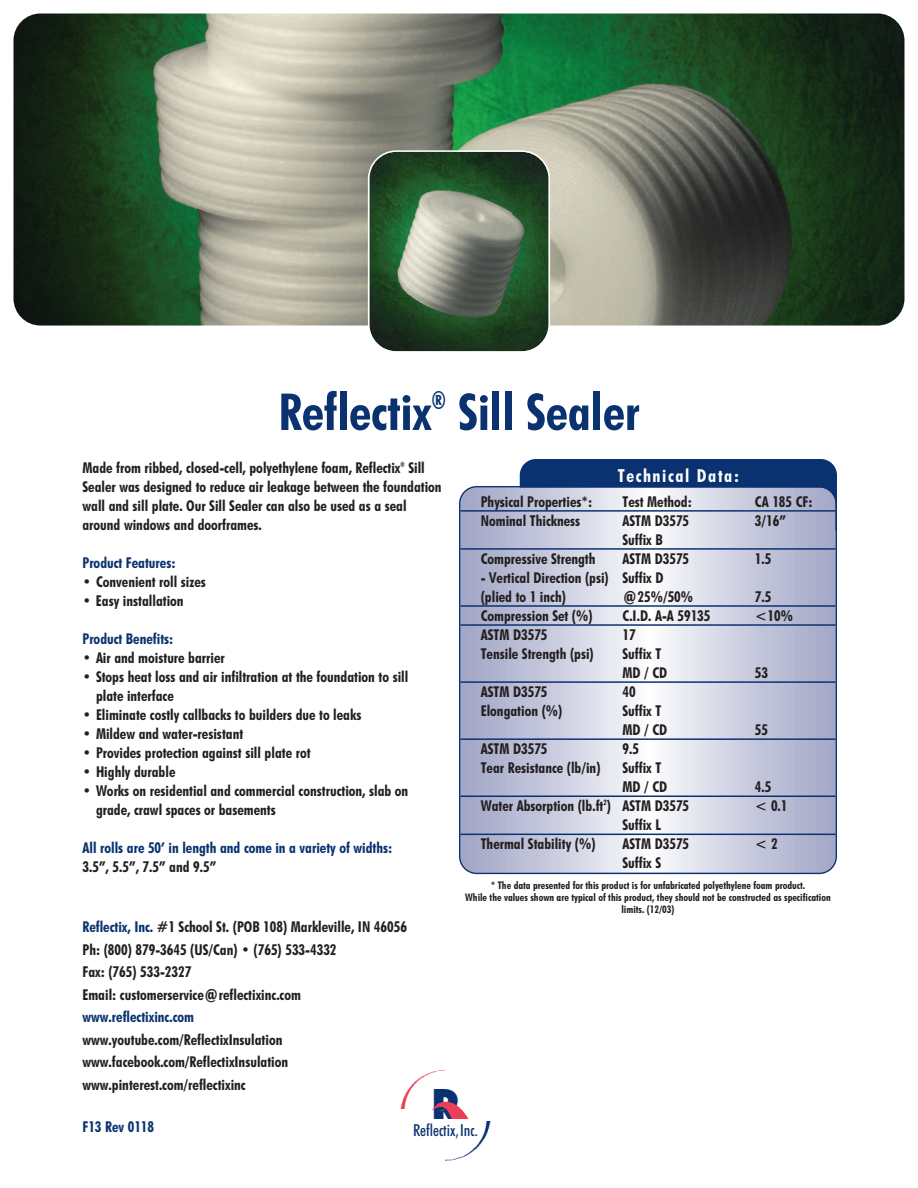
<style>
.page{position:relative;width:918px;height:1188px;background:#fff}
.page>*{position:absolute;margin:0;border:0;box-sizing:border-box;transform-origin:0 0}
.t1{font:700 51px "Futuri Condensed SW";color:#0b3270}
.t2{font:45px "Phosphate Inline";color:#0b3270}
.t3{font:700 18px "Futuri Condensed SW";letter-spacing:.09em;color:#fff}
.t4{font:16.5px "Futuri Condensed Regular SWFTE";color:#0b3270}
.t5{font:700 15px/19px "Futuri Condensed SW";color:#231f20}
.t6{font:15px/22.5px "Futuri Condensed Bold SWFTE";color:#231f20}
.t7{font:700 15px "Futuri Condensed SW";color:#0b3270}
.t8{font:15px "Futuri Condensed Bold SWFTE";color:#0b3270}
.t9{font:700 10.5px/12px "Futuri Condensed SW";color:#231f20;text-align:center}
.s1{color:#0b3270}
</style>
<div class="page">
<img style="left:14px;top:13px;width:890px;height:313px;border-radius:27px">
<svg style="left:368px;top:150px;width:182px;height:202px"></svg>
<div style="left:520px;top:459px;width:317px;height:81px;background:#0b3270;border-radius:16px"></div>
<svg style="left:459px;top:486px;width:378px;height:388px"></svg>
<hr style="left:460px;top:510px;width:375px;height:2px;background:#0b3270">
<hr style="left:460px;top:548px;width:375px;height:2px;background:#0b3270">
<hr style="left:460px;top:605px;width:375px;height:2px;background:#0b3270">
<hr style="left:460px;top:624px;width:375px;height:2px;background:#0b3270">
<hr style="left:460px;top:681px;width:375px;height:2px;background:#0b3270">
<hr style="left:460px;top:738px;width:375px;height:2px;background:#0b3270">
<hr style="left:460px;top:796px;width:375px;height:1px;background:#0b3270">
<hr style="left:460px;top:834px;width:375px;height:1px;background:#0b3270">
<svg style="left:432px;top:1090px;width:37px;height:29px"></svg>
<img style="left:401px;top:1069px;width:45px;height:40px">
<img style="left:446px;top:1122px;width:44px;height:39px">
<h1 class="t1" style="left:278px;top:383px;width:363px">Reflectix<sup>®</sup> Sill Sealer</h1>
<p class="t5" style="left:82px;top:458px;width:361px">Made from ribbed, closed-cell, polyethylene foam, Reflectix<sup>®</sup> Sill Sealer was designed to reduce air leakage between the foundation wall and sill plate. Our Sill Sealer can also be used as a seal around windows and doorframes.</p>
<p class="t7" style="left:82px;top:554px;width:95px">Product Features:</p>
<p class="t5" style="left:82px;top:572px;width:125px">• Convenient roll sizes</p>
<p class="t5" style="left:82px;top:591px;width:103px">• Easy installation</p>
<p class="t7" style="left:82px;top:630px;width:92px">Product Benefits:</p>
<p class="t5" style="left:82px;top:648px;width:144px">• Air and moisture barrier</p>
<p class="t5" style="left:96px;top:667px;width:314px;text-indent:-14px">• Stops heat loss and air infiltration at the foundation to sill plate interface</p>
<p class="t5" style="left:83px;top:705px;width:280px">• Eliminate costly callbacks to builders due to leaks</p>
<p class="t5" style="left:83px;top:724px;width:162px">• Mildew and water-resistant</p>
<p class="t5" style="left:83px;top:744px;width:230px">• Provides protection against sill plate rot</p>
<p class="t5" style="left:83px;top:763px;width:94px">• Highly durable</p>
<p class="t5" style="left:96px;top:782px;width:314px;text-indent:-14px">• Works on residential and commercial construction, slab on grade, crawl spaces or basements</p>
<p class="t7" style="left:82px;top:839px;width:311px">All rolls are 50’ in length and come in a variety of widths:</p>
<p class="t5" style="left:82px;top:858px;width:135px">3.5”, 5.5”, 7.5” and 9.5”</p>
<p class="t3" style="left:618px;top:465px;width:123px">Technical Data:</p>
<p class="t5" style="left:481px;top:492px;width:113px">Physical Properties*:</p>
<p class="t5" style="left:622px;top:492px;width:71px">Test Method:</p>
<p class="t5" style="left:755px;top:492px;width:59px">CA 185 CF:</p>
<p class="t5" style="left:481px;top:511px;width:101px">Nominal Thickness</p>
<p class="t5" style="left:622px;top:511px;width:68px">ASTM D3575</p>
<p class="t5" style="left:755px;top:511px;width:33px">3/16”</p>
<p class="t5" style="left:622px;top:530px;width:42px">Suffix B</p>
<p class="t5" style="left:481px;top:549px;width:116px">Compressive Strength</p>
<p class="t5" style="left:622px;top:549px;width:68px">ASTM D3575</p>
<p class="t5" style="left:755px;top:549px;width:18px">1.5</p>
<p class="t5" style="left:481px;top:568px;width:184px">- Vertical Direction (psi) Suffix D (plied to 1 inch)</p>
<p class="t5" style="left:622px;top:587px;width:72px">@25%/50%</p>
<p class="t5" style="left:755px;top:587px;width:18px">7.5</p>
<p class="t5" style="left:481px;top:606px;width:113px">Compression Set (%)</p>
<p class="t5" style="left:622px;top:606px;width:90px">C.I.D. A-A 59135</p>
<p class="t5" style="left:755px;top:606px;width:40px">&lt;10%</p>
<p class="t5" style="left:481px;top:625px;width:68px">ASTM D3575</p>
<p class="t5" style="left:622px;top:625px;width:15px">17</p>
<p class="t5" style="left:481px;top:644px;width:114px">Tensile Strength (psi)</p>
<p class="t5" style="left:622px;top:644px;width:46px">Suffix T<br>MD / CD</p>
<p class="t5" style="left:755px;top:663px;width:15px">53</p>
<p class="t5" style="left:481px;top:682px;width:68px">ASTM D3575</p>
<p class="t5" style="left:622px;top:682px;width:15px">40</p>
<p class="t5" style="left:481px;top:701px;width:83px">Elongation (%)</p>
<p class="t5" style="left:622px;top:701px;width:46px">Suffix T<br>MD / CD</p>
<p class="t5" style="left:755px;top:720px;width:15px">55</p>
<p class="t5" style="left:481px;top:739px;width:68px">ASTM D3575</p>
<p class="t5" style="left:622px;top:739px;width:18px">9.5</p>
<p class="t5" style="left:481px;top:758px;width:121px">Tear Resistance (lb/in)</p>
<p class="t5" style="left:622px;top:758px;width:46px">Suffix T<br>MD / CD</p>
<p class="t5" style="left:755px;top:777px;width:18px">4.5</p>
<p class="t5" style="left:481px;top:796px;width:210px">Water Absorption (lb.ft<sup>2</sup>) ASTM D3575</p>
<p class="t5" style="left:755px;top:796px;width:34px">&lt; 0.1</p>
<p class="t5" style="left:622px;top:815px;width:40px">Suffix L</p>
<p class="t5" style="left:481px;top:834px;width:116px">Thermal Stability (%)</p>
<p class="t5" style="left:622px;top:834px;width:68px">ASTM D3575</p>
<p class="t5" style="left:755px;top:834px;width:24px">&lt;2</p>
<p class="t5" style="left:622px;top:853px;width:40px">Suffix S</p>
<p class="t9" style="left:465px;top:879px;width:367px">* The data presented for this product is for unfabricated polyethylene foam product.<br>While the values shown are typical of this product, they should not be constructed as specification limits. (12/03)</p>
<p class="t6" style="left:82px;top:915px;width:326px"><span class="s1">Reflectix, Inc.</span> #1 School St. (POB 108) Markleville, IN 46056<br>Ph: (800) 879-3645 (US/Can) • (765) 533-4332<br>Fax: (765) 533-2327<br>Email: customerservice@reflectixinc.com</p>
<p class="t8" style="left:82px;top:1007px;width:113px">www.reflectixinc.com</p>
<p class="t6" style="left:82px;top:1028px;width:207px">www.youtube.com/ReflectixInsulation www.facebook.com/ReflectixInsulation www.pinterest.com/reflectixinc</p>
<p class="t7" style="left:82px;top:1118px;width:73px">F13 Rev 0118</p>
<h2 class="t2" style="left:432px;top:1072px;width:28px">R</h2>
<p class="t4" style="left:413px;top:1121px;width:66px">Reflectix,Inc.</p>
</div>
